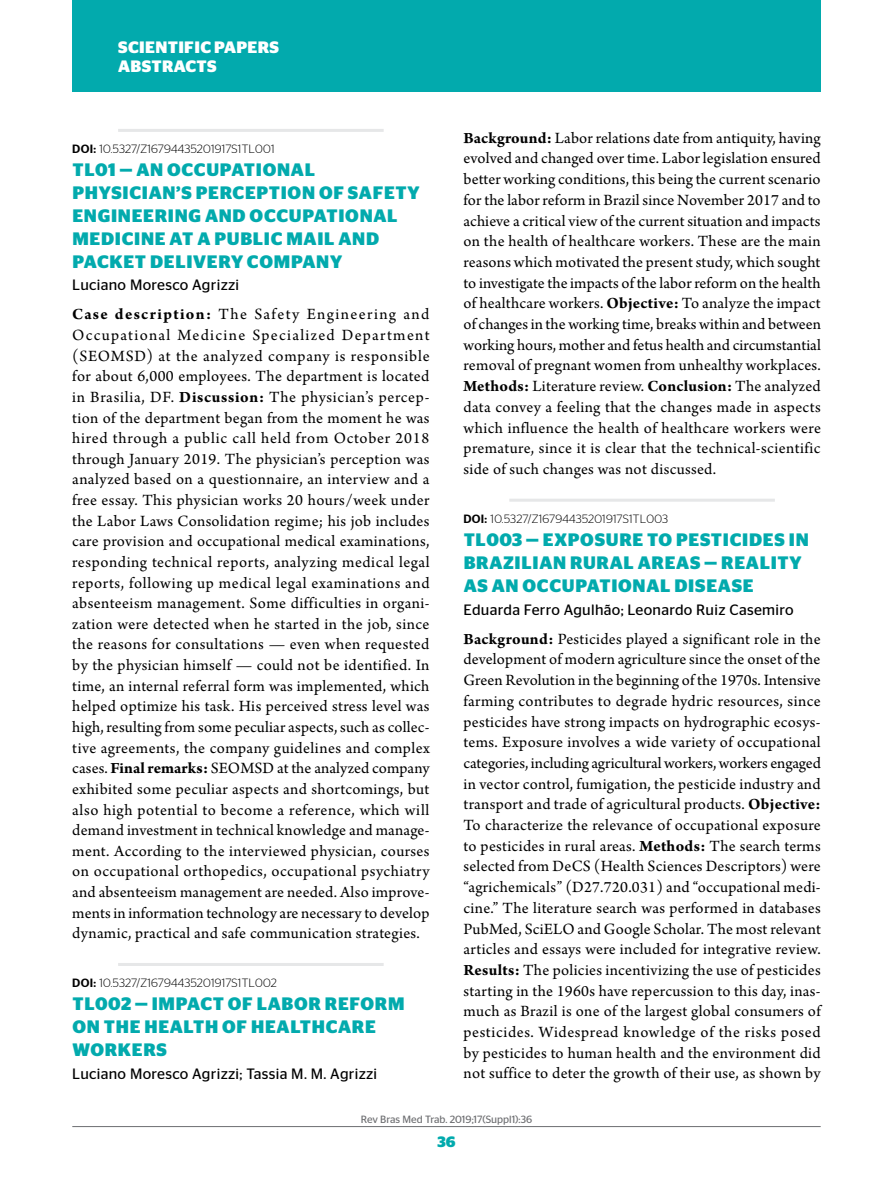
<style>
.page{position:relative;width:893px;height:1191px;background:#fff}
.page>*{position:absolute;margin:0;border:0;box-sizing:border-box;transform-origin:0 0}
.t1{font:700 18px/23px "Stag Sans";letter-spacing:.04em;color:#02aaad}
.t2{font:16.5px/20.7px "Arno Pro";letter-spacing:.02em;color:#000;text-align:justify}
.t3{font:700 16.5px/19.8px "Stag Sans";letter-spacing:.02em;color:#fff}
.t4{font:15px "Stag Sans";letter-spacing:.02em;color:#000}
.t5{font:700 15px "Stag Sans";color:#02aaad}
.t6{font:300 12px "Stag Sans";letter-spacing:.02em;color:#000}
.t7{font:10.5px "Stag Sans";color:#6d6e71}
.s1{font-weight:500}
.s2{font-weight:700}
</style>
<div class="page">
<hr style="left:72px;top:1126px;width:749px;height:1px;background:#6d6e71">
<div style="left:72px;top:0;width:749px;height:91px;background:#02aaad"></div>
<hr style="left:118px;top:129px;width:266px;height:3px;background:#e6e7e8">
<hr style="left:118px;top:963px;width:266px;height:3px;background:#e6e7e8">
<hr style="left:509px;top:498px;width:266px;height:3px;background:#e6e7e8">
<p class="t3" style="left:118px;top:37px;width:162px">SCIENTIFIC PAPERS<br>ABSTRACTS</p>
<p class="t6" style="left:72px;top:142px;width:204px"><span class="s1">DOI:</span> 10.5327/Z16794435201917S1TL001</p>
<p class="t1" style="left:72px;top:158px;width:349px">TL01 — AN OCCUPATIONAL<br>PHYSICIAN’S PERCEPTION OF SAFETY<br>ENGINEERING AND OCCUPATIONAL<br>MEDICINE AT A PUBLIC MAIL AND<br>PACKET DELIVERY COMPANY</p>
<p class="t4" style="left:72px;top:276px;width:168px">Luciano Moresco Agrizzi</p>
<p class="t2" style="left:72px;top:305px;width:359px"><span class="s2">Case description:</span> The Safety Engineering and Occupational Medicine Specialized Department (SEOMSD) at the analyzed company is responsible for about 6,000 employees. The department is located in Brasilia, DF. <span class="s2">Discussion:</span> The physician’s percep&shy;tion of the department began from the moment he was hired through a public call held from October 2018 through January 2019. The physician’s perception was analyzed based on a questionnaire, an interview and a free essay. This physician works 20 hours/week under the Labor Laws Consolidation regime; his job includes care provision and occupational medical examinations, responding technical reports, analyzing medical legal reports, following up medical legal examinations and absenteeism management. Some difficulties in organi&shy;zation were detected when he started in the job, since the reasons for consultations — even when requested by the physician himself — could not be identified. In time, an internal referral form was implemented, which helped optimize his task. His perceived stress level was high, resulting from some peculiar aspects, such as collec&shy;tive agreements, the company guidelines and complex cases. <span class="s2">Final remarks:</span> SEOMSD at the analyzed company exhibited some peculiar aspects and shortcomings, but also high potential to become a reference, which will demand investment in technical knowledge and manage&shy;ment. According to the interviewed physician, courses on occupational orthopedics, occupational psychiatry and absenteeism management are needed. Also improve&shy;ments in information technology are necessary to develop dynamic, practical and safe communication strategies.</p>
<p class="t6" style="left:72px;top:976px;width:206px"><span class="s1">DOI:</span> 10.5327/Z16794435201917S1TL002</p>
<p class="t1" style="left:72px;top:992px;width:334px">TL002 — IMPACT OF LABOR REFORM<br>ON THE HEALTH OF HEALTHCARE<br>WORKERS</p>
<p class="t4" style="left:72px;top:1064px;width:306px">Luciano Moresco Agrizzi; Tassia M. M. Agrizzi</p>
<p class="t2" style="left:463px;top:128px;width:359px"><span class="s2">Background:</span> Labor relations date from antiquity, having evolved and changed over time. Labor legislation ensured better working conditions, this being the current scenario for the labor reform in Brazil since November 2017 and to achieve a critical view of the current situation and impacts on the health of healthcare workers. These are the main reasons which motivated the present study, which sought to investigate the impacts of the labor reform on the health of healthcare workers. <span class="s2">Objective:</span> To analyze the impact of changes in the working time, breaks within and between working hours, mother and fetus health and circumstantial removal of pregnant women from unhealthy workplaces.<br><span class="s2">Methods:</span> Literature review. <span class="s2">Conclusion:</span> The analyzed data convey a feeling that the changes made in aspects which influence the health of healthcare workers were premature, since it is clear that the technical-scientific side of such changes was not discussed.</p>
<p class="t6" style="left:463px;top:512px;width:206px"><span class="s1">DOI:</span> 10.5327/Z16794435201917S1TL003</p>
<p class="t1" style="left:464px;top:528px;width:347px">TL003 — EXPOSURE TO PESTICIDES IN<br>BRAZILIAN RURAL AREAS — REALITY<br>AS AN OCCUPATIONAL DISEASE</p>
<p class="t4" style="left:463px;top:601px;width:332px">Eduarda Ferro Agulhão; Leonardo Ruiz Casemiro</p>
<p class="t2" style="left:463px;top:629px;width:359px"><span class="s2">Background:</span> Pesticides played a significant role in the development of modern agriculture since the onset of the Green Revolution in the beginning of the 1970s. Intensive farming contributes to degrade hydric resources, since pesticides have strong impacts on hydrographic ecosys&shy;tems. Exposure involves a wide variety of occupational categories, including agricultural workers, workers engaged in vector control, fumigation, the pesticide industry and transport and trade of agricultural products. <span class="s2">Objective:<br></span>To characterize the relevance of occupational exposure to pesticides in rural areas. <span class="s2">Methods:</span> The search terms selected from DeCS (Health Sciences Descriptors) were “agrichemicals” (D27.720.031) and “occupational medi&shy;cine.” The literature search was performed in databases PubMed, SciELO and Google Scholar. The most relevant articles and essays were included for integrative review.<br><span class="s2">Results:</span> The policies incentivizing the use of pesticides starting in the 1960s have repercussion to this day, inas&shy;much as Brazil is one of the largest global consumers of pesticides. Widespread knowledge of the risks posed by pesticides to human health and the environment did not suffice to deter the growth of their use, as shown by</p>
<p class="t7" style="left:361px;top:1113px;width:173px">Rev Bras Med Trab. 2019;17(Suppl1):36</p>
<p class="t5" style="left:437px;top:1132px;width:20px">36</p>
</div>
